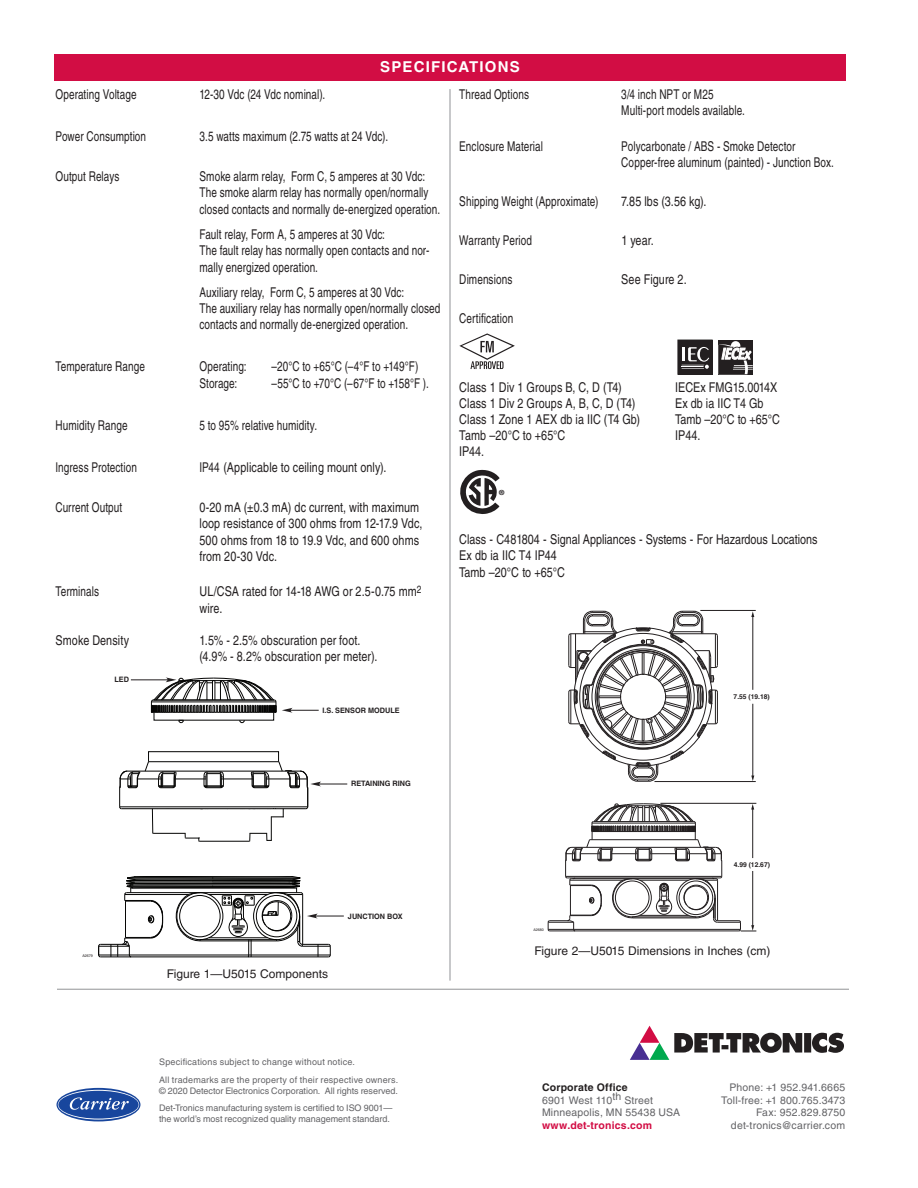
<style>
.page{position:relative;width:918px;height:1188px;background:#fff}
.page>*{position:absolute;margin:0;border:0;box-sizing:border-box;transform-origin:0 0}
.t1{font:700 15px "Helvetica LT Std";letter-spacing:.08em;color:#fff}
.t2{font:13.5px/16.2px "Helvetica LT Std";letter-spacing:.01em;color:#231f20;scale:.74 1}
.t3{font:13.5px/16.2px "Helvetica LT Std";letter-spacing:.01em;color:#231f20;scale:.8 1}
.t4{font:12px "Helvetica LT Std";color:#231f20}
.t5{font:10.5px/12.6px "Helvetica LT Std";letter-spacing:.02em;color:#636366}
.t6{font:700 10.5px "Helvetica LT Std";letter-spacing:.02em;color:#d20d44}
.t7{font:700 10.5px "Helvetica LT Std";letter-spacing:.02em;color:#231f20}
.t8{font:9px/17.5px "Helvetica LT Std";color:#636366}
.t9{font:9px/17.5px "Helvetica LT Std";letter-spacing:.025em;color:#636366}
.t10{font:700 7.5px "Helvetica LT Std";color:#231f20}
.t11{font:700 7.05px "Helvetica LT Std";color:#231f20}
.t12{font:700 6.75px "Helvetica LT Std";color:#231f20}
.t13{font:3.75px "Helvetica LT Std";color:#231f20}
.t14{font:3.6px "Helvetica LT Std";color:#231f20}
</style>
<div class="page">
<svg style="left:459px;top:333px;width:56px;height:36px"></svg>
<div style="left:678px;top:340px;width:34px;height:34px;background:#231f20"></div>
<svg style="left:682px;top:347px;width:27px;height:22px"></svg>
<div style="left:719px;top:340px;width:34px;height:34px;background:#231f20"></div>
<div style="left:731px;top:341px;width:9px;height:10px;background:#fff;border-radius:50%"></div>
<svg style="left:719px;top:344px;width:34px;height:30px"></svg>
<div style="left:54px;top:54px;width:792px;height:27px;background:#d20d44"></div>
<hr style="left:57px;top:989px;width:792px;height:1px;background:#919396">
<hr style="left:450px;top:89px;width:1px;height:892px;background:#919396">
<hr style="left:199px;top:841px;width:50px;height:1px;background:#050504">
<hr style="left:153px;top:833px;width:33px;height:1px;background:#050504">
<svg style="left:184px;top:833px;width:16px;height:9px"></svg>
<hr style="left:122px;top:808px;width:184px;height:1px;background:#050504">
<hr style="left:120px;top:806px;width:188px;height:1px;background:#050504">
<hr style="left:221px;top:779px;width:32px;height:1px;background:#050504">
<hr style="left:174px;top:779px;width:32px;height:1px;background:#050504">
<svg style="left:203px;top:772px;width:22px;height:17px"></svg>
<hr style="left:127px;top:771px;width:173px;height:1px;background:#050504">
<svg style="left:119px;top:762px;width:58px;height:72px"></svg>
<div style="left:148px;top:751px;width:131px;height:11px;border:1px solid #050504"></div>
<svg style="left:178px;top:719px;width:6px;height:5px"></svg>
<svg style="left:239px;top:719px;width:6px;height:5px"></svg>
<hr style="left:287px;top:710px;width:32px;height:1px;background:#231f20">
<svg style="left:240px;top:761px;width:81px;height:81px"></svg>
<hr style="left:316px;top:784px;width:31px;height:1px;background:#231f20">
<svg style="left:151px;top:677px;width:142px;height:36px"></svg>
<hr style="left:131px;top:680px;width:40px;height:1px;background:#231f20">
<svg style="left:98px;top:876px;width:233px;height:82px"></svg>
<hr style="left:312px;top:916px;width:32px;height:1px;background:#231f20">
<svg style="left:547px;top:803px;width:209px;height:129px"></svg>
<svg style="left:568px;top:610px;width:150px;height:172px"></svg>
<hr style="left:700px;top:610px;width:56px;height:1px;background:#231f20">
<hr style="left:654px;top:781px;width:102px;height:1px;background:#231f20">
<hr style="left:753px;top:616px;width:1px;height:74px;background:#231f20">
<svg style="left:751px;top:611px;width:3px;height:6px"></svg>
<hr style="left:753px;top:704px;width:1px;height:73px;background:#231f20">
<svg style="left:460px;top:469px;width:40px;height:45px"></svg>
<svg style="left:630px;top:1026px;width:214px;height:34px"></svg>
<svg style="left:56px;top:1088px;width:84px;height:33px"></svg>
<svg style="left:58px;top:1090px;width:81px;height:30px"></svg>
<p class="t1" style="left:380px;top:57px;width:141px">SPECIFICATIONS</p>
<p class="t2" style="left:56px;top:86px;width:111px">Operating Voltage</p>
<p class="t2" style="left:199px;top:86px;width:171px">12-30 Vdc (24 Vdc nominal).</p>
<p class="t2" style="left:56px;top:128px;width:124px">Power Consumption</p>
<p class="t2" style="left:199px;top:128px;width:256px">3.5 watts maximum (2.75 watts at 24 Vdc).</p>
<p class="t2" style="left:56px;top:168px;width:88px">Output Relays</p>
<p class="t2" style="left:199px;top:168px;width:327px">Smoke alarm relay, Form C, 5 amperes at 30 Vdc:<br>The smoke alarm relay has normally open/normally closed contacts and normally de-energized operation.</p>
<p class="t2" style="left:199px;top:226px;width:312px">Fault relay, Form A, 5 amperes at 30 Vdc:<br>The fault relay has normally open contacts and nor&shy;mally energized operation.</p>
<p class="t2" style="left:199px;top:284px;width:327px">Auxiliary relay, Form C, 5 amperes at 30 Vdc:<br>The auxiliary relay has normally open/normally closed contacts and normally de-energized operation.</p>
<p class="t2" style="left:56px;top:359px;width:122px">Temperature Range</p>
<p class="t2" style="left:200px;top:359px;width:65px">Operating:</p>
<p class="t2" style="left:271px;top:359px;width:200px">–20°C to +65°C (–4°F to +149°F)</p>
<p class="t2" style="left:199px;top:375px;width:53px">Storage:</p>
<p class="t2" style="left:271px;top:375px;width:214px">–55°C to +70°C (–67°F to +158°F ).</p>
<p class="t2" style="left:56px;top:417px;width:99px">Humidity Range</p>
<p class="t2" style="left:200px;top:417px;width:161px">5 to 95% relative humidity.</p>
<p class="t2" style="left:56px;top:459px;width:112px">Ingress Protection</p>
<p class="t2" style="left:200px;top:459px;width:254px">IP44 (Applicable to ceiling mount only).</p>
<p class="t2" style="left:56px;top:499px;width:92px">Current Output</p>
<p class="t3" style="left:200px;top:499px;width:280px">0-20 mA (±0.3 mA) dc current, with maximum loop resistance of 300 ohms from 12-17.9 Vdc, 500 ohms from 18 to 19.9 Vdc, and 600 ohms from 20-30 Vdc.</p>
<p class="t2" style="left:56px;top:584px;width:60px">Terminals</p>
<p class="t3" style="left:200px;top:584px;width:279px">UL/CSA rated for 14-18 AWG or 2.5-0.75 mm<sup>2 </sup>wire.</p>
<p class="t3" style="left:56px;top:632px;width:94px">Smoke Density</p>
<p class="t3" style="left:199px;top:632px;width:224px">1.5% - 2.5% obscuration per foot. (4.9% - 8.2% obscuration per meter).</p>
<p class="t10" style="left:114px;top:675px;width:16px">LED</p>
<p class="t10" style="left:323px;top:705px;width:79px">I.S. SENSOR MODULE</p>
<p class="t2" style="left:459px;top:86px;width:96px">Thread Options</p>
<p class="t2" style="left:621px;top:86px;width:169px">3/4 inch NPT or M25<br>Multi-port models available.</p>
<p class="t2" style="left:459px;top:138px;width:115px">Enclosure Material</p>
<p class="t2" style="left:621px;top:138px;width:289px">Polycarbonate / ABS - Smoke Detector<br>Copper-free aluminum (painted) - Junction Box.</p>
<p class="t2" style="left:459px;top:193px;width:189px">Shipping Weight (Approximate)</p>
<p class="t3" style="left:621px;top:193px;width:108px">7.85 lbs (3.56 kg).</p>
<p class="t2" style="left:459px;top:232px;width:100px">Warranty Period</p>
<p class="t3" style="left:621px;top:232px;width:42px">1 year.</p>
<p class="t2" style="left:459px;top:271px;width:73px">Dimensions</p>
<p class="t3" style="left:621px;top:271px;width:83px">See Figure 2.</p>
<p class="t2" style="left:459px;top:310px;width:75px">Certification</p>
<p class="t3" style="left:459px;top:379px;width:205px">Class 1 Div 1 Groups B, C, D (T4)</p>
<p class="t3" style="left:675px;top:379px;width:129px">IECEx FMG15.0014X</p>
<p class="t3" style="left:459px;top:395px;width:222px">Class 1 Div 2 Groups A, B, C, D (T4)</p>
<p class="t3" style="left:675px;top:395px;width:112px">Ex db ia IIC T4 Gb</p>
<p class="t3" style="left:459px;top:411px;width:228px">Class 1 Zone 1 AEX db ia IIC (T4 Gb)</p>
<p class="t3" style="left:675px;top:411px;width:132px">Tamb –20°C to +65°C</p>
<p class="t3" style="left:459px;top:427px;width:134px">Tamb –20°C to +65°C</p>
<p class="t3" style="left:675px;top:427px;width:33px">IP44.</p>
<p class="t3" style="left:459px;top:444px;width:33px">IP44.</p>
<p class="t11" style="left:499px;top:488px;width:7px">®</p>
<p class="t3" style="left:459px;top:531px;width:449px">Class - C481804 - Signal Appliances - Systems - For Hazardous Locations<br>Ex db ia IIC T4 IP44<br>Tamb –20°C to +65°C</p>
<p class="t12" style="left:734px;top:693px;width:38px">7.55 (19.18)</p>
<p class="t10" style="left:351px;top:779px;width:61px">RETAINING RING</p>
<p class="t13" style="left:82px;top:953px;width:12px">A2679</p>
<p class="t4" style="left:167px;top:967px;width:163px">Figure 1—U5015 Components</p>
<p class="t10" style="left:348px;top:911px;width:56px">JUNCTION BOX</p>
<p class="t14" style="left:533px;top:928px;width:12px">A2680</p>
<p class="t12" style="left:734px;top:861px;width:38px">4.99 (12.67)</p>
<p class="t4" style="left:535px;top:944px;width:237px">Figure 2—U5015 Dimensions in Inches (cm)</p>
<p class="t9" style="left:159px;top:1054px;width:241px">Specifications subject to change without notice.<br>All trademarks are the property of their respective owners.</p>
<p class="t8" style="left:159px;top:1082px;width:240px">© 2020 Detector Electronics Corporation. All rights reserved.<br>Det-Tronics manufacturing system is certified to ISO 9001—</p>
<p class="t8" style="left:159px;top:1110px;width:232px">the world’s most recognized quality management standard.</p>
<p class="t7" style="left:542px;top:1081px;width:87px">Corporate Office</p>
<p class="t5" style="left:542px;top:1094px;width:140px">6901 West 110th Street<br>Minneapolis, MN 55438 USA</p>
<p class="t6" style="left:542px;top:1119px;width:112px">www.det-tronics.com</p>
<p class="t5" style="left:721px;top:1081px;width:126px;text-align:right">Phone: +1 952.941.6665<br>Toll-free: +1 800.765.3473<br>Fax: 952.829.8750 det-tronics@carrier.com</p>
</div>
